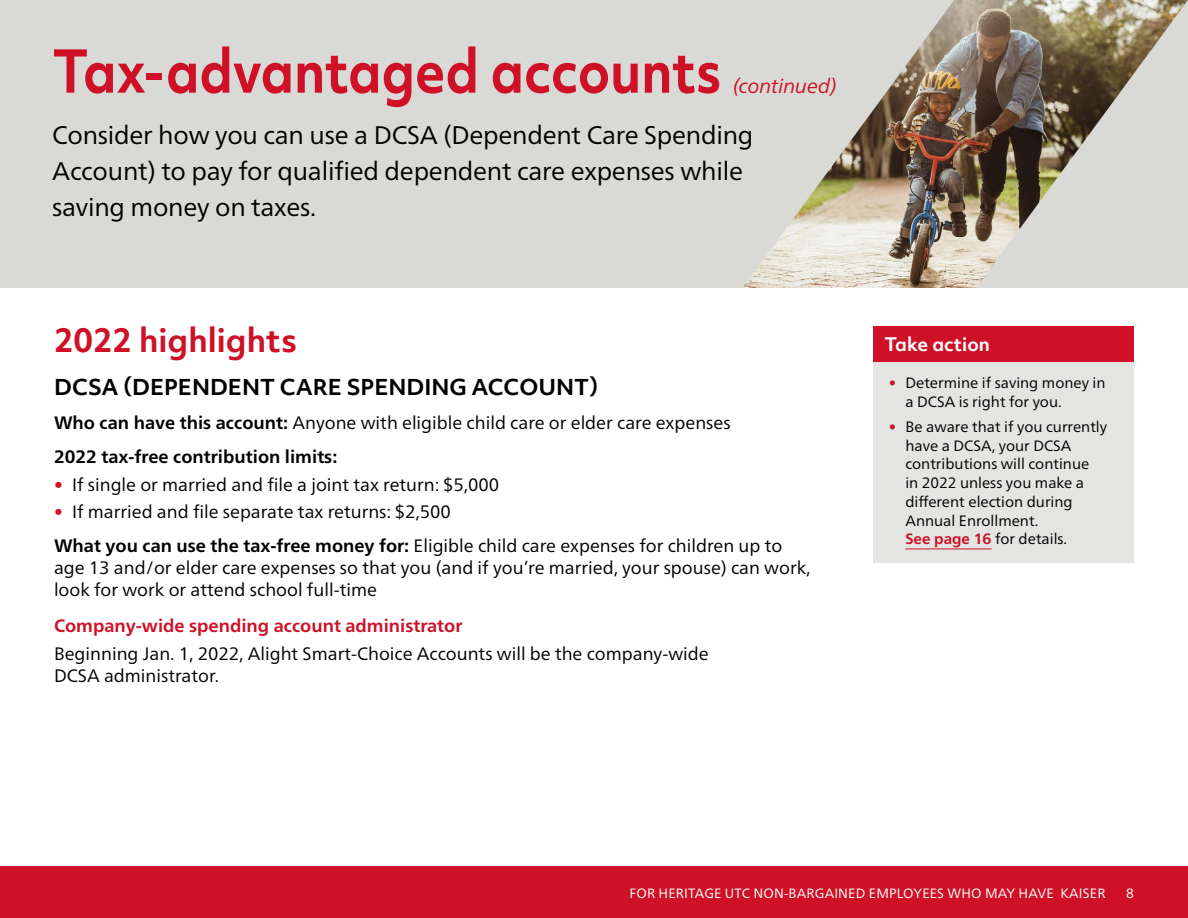
<style>
.page{position:relative;width:1188px;height:918px;background:#fff}
.page>*{position:absolute;margin:0;border:0;box-sizing:border-box;transform-origin:0 0}
.t1{font:700 57px "Objektiv Mk 2";letter-spacing:-.01em;color:#ce1126;scale:.9 1}
.t2{font:700 31.5px "Objektiv Mk 2";color:#ce1126}
.t3{font:25.5px/36px "Neue Frutiger World";letter-spacing:-.01em;color:#000}
.t4{font:700 21px "Objektiv Mk 2";color:#000}
.t5{font:italic 20.25px "Neue Frutiger World";letter-spacing:-.005em;color:#ce1126}
.t6{font:18px/21.8px "Neue Frutiger World";color:#000}
.t7{font:700 18px/33.8px "Neue Frutiger World";color:#000}
.t8{font:700 18px "Neue Frutiger World";color:#ce1126}
.t9{font:700 18px "Objektiv Mk 2";color:#fff}
.t10{font:15px/18.8px "Neue Frutiger World";color:#000}
.t11{font:13.5px "Neue Frutiger World";letter-spacing:.01em;color:#fff}
.s1{font-weight:400}
.s2{color:#ce1126}
.s3{font-weight:700}
.s4{font-weight:700;color:#ce1126}
</style>
<div class="page">
<div style="left:0;top:866px;width:1188px;height:52px;background:#ce1126"></div>
<div style="left:0;top:0;width:1188px;height:288px;background:#d9d9d6"></div>
<img style="left:743px;top:0;width:445px;height:288px">
<div style="left:874px;top:326px;width:260px;height:36px;background:#ce1126"></div>
<div style="left:874px;top:362px;width:260px;height:200px;background:#e4e4e2"></div>
<hr style="left:905px;top:549px;width:87px;height:1px;background:#ce1126">
<h1 class="t1" style="left:52px;top:31px;width:745px">Tax-advantaged accounts</h1>
<p class="t5" style="left:733px;top:70px;width:105px">(continued)</p>
<h3 class="t3" style="left:52px;top:117px;width:703px">Consider how you can use a DCSA (Dependent Care Spending<br>Account) to pay for qualified dependent care expenses while saving money on taxes.</h3>
<h2 class="t2" style="left:54px;top:318px;width:245px">2022 highlights</h2>
<p class="t4" style="left:54px;top:373px;width:546px">DCSA (DEPENDENT CARE SPENDING ACCOUNT)</p>
<p class="t7" style="left:54px;top:406px;width:678px">Who can have this account: <span class="s1">Anyone with eligible child care or elder care expenses<br></span>2022 tax-free contribution limits:</p>
<p class="t6" style="left:54px;top:474px;width:447px"><span class="s2">•</span> If single or married and file a joint tax return: $5,000</p>
<p class="t6" style="left:54px;top:495px;width:730px;line-height:33.8px"><span class="s2">•</span> If married and file separate tax returns: $2,500<br><span class="s3">What you can use the tax-free money for:</span> Eligible child care expenses for children up to</p>
<p class="t6" style="left:54px;top:557px;width:758px">age 13 and/or elder care expenses so that you (and if you’re married, your spouse) can work, look for work or attend school full-time</p>
<p class="t8" style="left:54px;top:610px;width:410px">Company-wide spending account administrator</p>
<p class="t6" style="left:54px;top:643px;width:656px">Beginning Jan. 1, 2022, Alight Smart-Choice Accounts will be the company-wide<br>DCSA administrator.</p>
<p class="t9" style="left:884px;top:332px;width:107px">Take action</p>
<p class="t10" style="left:905px;top:374px;width:202px;text-indent:-16px"><span class="s2">•</span> Determine if saving money in a DCSA is right for you.</p>
<p class="t10" style="left:905px;top:418px;width:203px;text-indent:-16px"><span class="s2">•</span> Be aware that if you currently have a DCSA, your DCSA contributions will continue<br>in 2022 unless you make a different election during<br>Annual Enrollment.<br><span class="s4">See page 16</span> for details.</p>
<p class="t11" style="left:630px;top:882px;width:478px">FOR HERITAGE UTC NON-BARGAINED EMPLOYEES WHO MAY HAVE KAISER</p>
<p class="t11" style="left:1126px;top:882px;width:9px">8</p>
</div>
